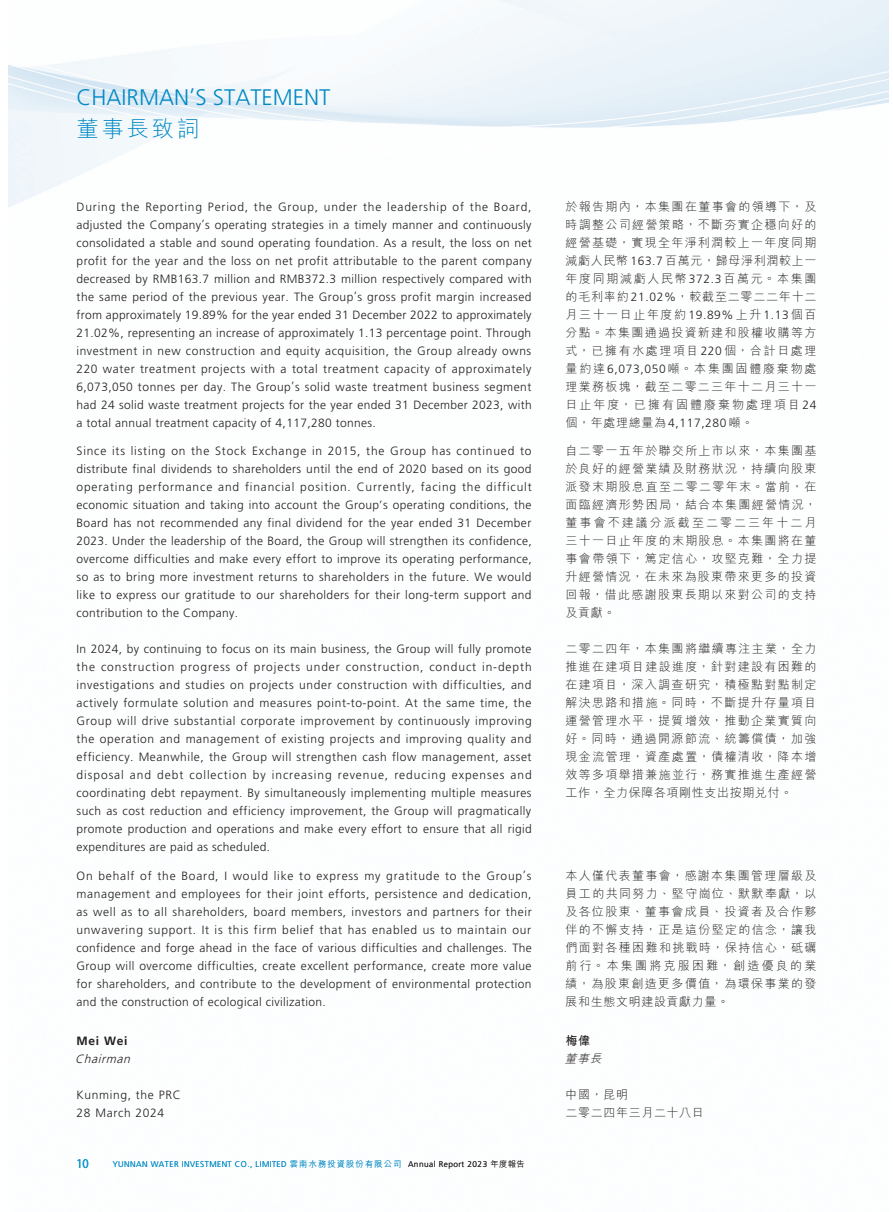
<style>
.page{position:relative;width:893px;height:1212px;background:#fff}
.page>*{position:absolute;margin:0;border:0;box-sizing:border-box;transform-origin:0 0}
.t1{font:300 22.5px "Frutiger LT Std";color:#0089c3}
.t2{font:300 22.5px "M Hei HK";letter-spacing:.11em;color:#0089c3}
.t3{font:13.5px "Myriad Pro";color:#0f98cb;scale:.9 1}
._1__內文{font:300 12px/18px "Frutiger LT Std";letter-spacing:.03em;color:#231f20;text-align:justify}
._6__內文---C{font:300 12px/18px "M Hei HK";letter-spacing:.11em;color:#231f20;text-align:justify}
._6__內文---C-2{font:300 12px "Frutiger LT Std";letter-spacing:.055em;color:#231f20}
._6__內文---C-3{font:300 12px "M Hei HK";letter-spacing:.055em;color:#231f20}
._6__內文---C-4{font:italic 300 12px "Frutiger LT Std";color:#231f20}
._6__內文---C-5{font:700 12px "Frutiger LT Std";letter-spacing:.055em;color:#231f20}
._6__內文---C-6{font:italic 300 12px "M Hei HK";color:#231f20}
._6__內文---C-7{font:700 12px "M Hei HK";color:#231f20}
.t4{font:300 8.25px "Frutiger LT Std";letter-spacing:.055em;color:#0089c3}
.t5{font:300 8.25px "Frutiger LT Std";letter-spacing:.055em;color:#231f20}
.s1{font-family:"M Hei HK"}
.s2{font-family:"Frutiger LT Std"}
</style>
<div class="page">
<h1 class="t1" style="left:77px;top:85px;width:255px">CHAIRMAN’S STATEMENT</h1>
<h1 class="t2" style="left:77px;top:117px;width:124px">董事長致詞</h1>
<p class="_1__內文" style="left:77px;top:198px;width:457px">During the Reporting Period, the Group, under the leadership of the Board, adjusted the Company’s operating strategies in a timely manner and continuously consolidated a stable and sound operating foundation. As a result, the loss on net profit for the year and the loss on net profit attributable to the parent company decreased by RMB163.7 million and RMB372.3 million respectively compared with the same period of the previous year. The Group’s gross profit margin increased from approximately 19.89% for the year ended 31 December 2022 to approximately 21.02%, representing an increase of approximately 1.13 percentage point. Through investment in new construction and equity acquisition, the Group already owns 220 water treatment projects with a total treatment capacity of approximately 6,073,050 tonnes per day. The Group’s solid waste treatment business segment had 24 solid waste treatment projects for the year ended 31 December 2023, with a total annual treatment capacity of 4,117,280 tonnes.</p>
<p class="_1__內文" style="left:77px;top:442px;width:457px">Since its listing on the Stock Exchange in 2015, the Group has continued to distribute final dividends to shareholders until the end of 2020 based on its good operating performance and financial position. Currently, facing the difficult economic situation and taking into account the Group’s operating conditions, the Board has not recommended any final dividend for the year ended 31 December 2023. Under the leadership of the Board, the Group will strengthen its confidence, overcome difficulties and make every effort to improve its operating performance, so as to bring more investment returns to shareholders in the future. We would like to express our gratitude to our shareholders for their long-term support and contribution to the Company.</p>
<p class="_1__內文" style="left:77px;top:640px;width:457px">In 2024, by continuing to focus on its main business, the Group will fully promote the construction progress of projects under construction, conduct in-depth investigations and studies on projects under construction with difficulties, and actively formulate solution and measures point-to-point. At the same time, the Group will drive substantial corporate improvement by continuously improving the operation and management of existing projects and improving quality and efficiency. Meanwhile, the Group will strengthen cash flow management, asset disposal and debt collection by increasing revenue, reducing expenses and coordinating debt repayment. By simultaneously implementing multiple measures such as cost reduction and efficiency improvement, the Group will pragmatically promote production and operations and make every effort to ensure that all rigid expenditures are paid as scheduled.</p>
<p class="_1__內文" style="left:77px;top:867px;width:457px">On behalf of the Board, I would like to express my gratitude to the Group’s management and employees for their joint efforts, persistence and dedication, as well as to all shareholders, board members, investors and partners for their unwavering support. It is this firm belief that has enabled us to maintain our confidence and forge ahead in the face of various difficulties and challenges. The Group will overcome difficulties, create excellent performance, create more value for shareholders, and contribute to the development of environmental protection and the construction of ecological civilization.</p>
<p class="_6__內文---C-5" style="left:77px;top:1033px;width:52px">Mei Wei</p>
<p class="_6__內文---C-4" style="left:75px;top:1052px;width:60px">Chairman</p>
<p class="_6__內文---C-2" style="left:77px;top:1088px;width:106px">Kunming, the PRC</p>
<p class="_6__內文---C-2" style="left:77px;top:1106px;width:89px">28 March 2024</p>
<p class="t3" style="left:77px;top:1155px;width:15px">10</p>
<p class="t4" style="left:113px;top:1159px;width:290px">YUNNAN WATER INVESTMENT CO., LIMITED <span class="s1">雲南水務投資股份有限公司</span></p>
<p class="t5" style="left:408px;top:1159px;width:118px">Annual Report 2023 <span class="s1">年度報告</span></p>
<p class="_6__內文---C" style="left:566px;top:197px;width:252px">於報告期內，本集團在董事會的領導下，及時調整公司經營策略，不斷夯實企穩向好的經營基礎，實現全年淨利潤較上一年度同期減虧人民幣 <span class="s2">163.7</span> 百萬元，歸母淨利潤較上一年度同期減虧人民幣<span class="s2">372.3</span>百萬元。本集團的毛利率約 <span class="s2">21.02%</span>，較截至二零二二年十二月三十一日止年度約<span class="s2">19.89%</span>上升<span class="s2">1.13</span>個百分點。本集團通過投資新建和股權收購等方式，已擁有水處理項目<span class="s2">220</span>個，合計日處理量約達<span class="s2">6,073,050</span>噸。本集團固體廢棄物處理業務板塊，截至二零二三年十二月三十一日止年度，已擁有固體廢棄物處理項目<span class="s2">24</span>個，年處理總量為 <span class="s2">4,117,280</span> 噸。</p>
<p class="_6__內文---C" style="left:566px;top:441px;width:252px">自二零一五年於聯交所上市以來，本集團基於良好的經營業績及財務狀況，持續向股東派發末期股息直至二零二零年末。當前，在面臨經濟形勢困局，結合本集團經營情況，董事會不建議分派截至二零二三年十二月三十一日止年度的末期股息。本集團將在董事會帶領下，篤定信心，攻堅克難，全力提升經營情況，在未來為股東帶來更多的投資回報，借此感謝股東長期以來對公司的支持及貢獻。</p>
<p class="_6__內文---C" style="left:566px;top:639px;width:252px">二零二四年，本集團將繼續專注主業，全力推進在建項目建設進度，針對建設有困難的在建項目，深入調查研究，積極點對點制定解決思路和措施。同時，不斷提升存量項目運營管理水平，提質增效，推動企業實質向好。同時，通過開源節流、統籌償債，加強現金流管理，資產處置，債權清收，降本增效等多項舉措兼施並行，務實推進生產經營工作，全力保障各項剛性支出按期兌付。</p>
<p class="_6__內文---C" style="left:566px;top:866px;width:252px">本人僅代表董事會，感謝本集團管理層級及員工的共同努力、堅守崗位、默默奉獻，以及各位股東、董事會成員、投資者及合作夥伴的不懈支持，正是這份堅定的信念，讓我們面對各種困難和挑戰時，保持信心，砥礪前行。本集團將克服困難，創造優良的業績，為股東創造更多價值，為環保事業的發展和生態文明建設貢獻力量。</p>
<p class="_6__內文---C-7" style="left:566px;top:1031px;width:26px">梅偉</p>
<p class="_6__內文---C-6" style="left:564px;top:1052px;width:42px">董事長</p>
<p class="_6__內文---C" style="left:566px;top:1085px;width:64px">中國，昆明</p>
<p class="_6__內文---C-3" style="left:566px;top:1106px;width:140px">二零二四年三月二十八日</p>
</div>
